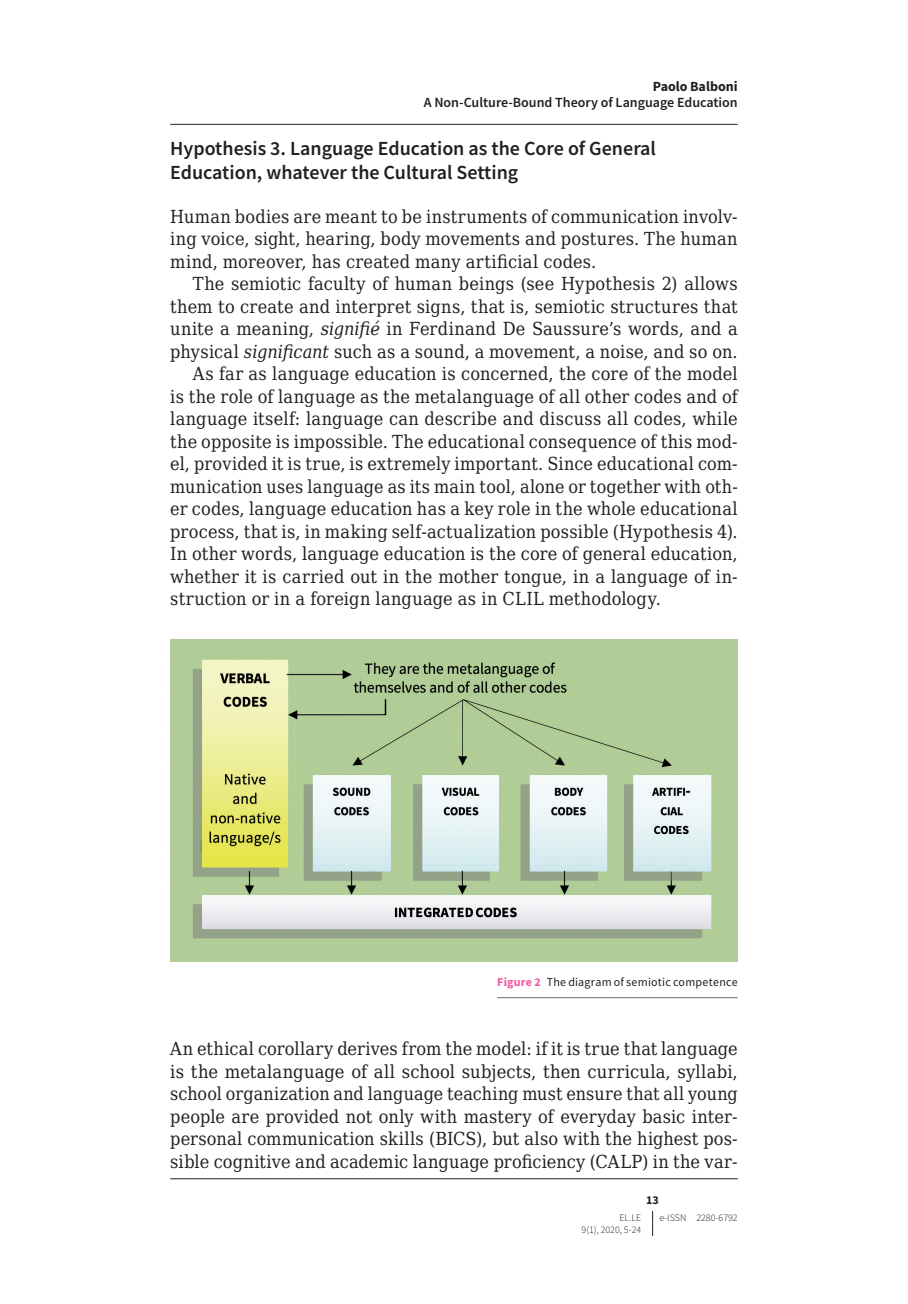
<style>
.page{position:relative;width:908px;height:1304px;background:#fff}
.page>*{position:absolute;margin:0;border:0;box-sizing:border-box;transform-origin:0 0}
._004-ecf-titolo2-non{font:600 20px/23.8px "Source Sans Pro";color:#231f20}
._032-ecf-para-2{font:18px/22.4px "DejaVu Serif Condensed";letter-spacing:.01em;color:#231f20;text-align:justify}
._031-ecf-para-1{font:18px/22.4px "DejaVu Serif Condensed";letter-spacing:.01em;color:#231f20;text-align:justify}
.t1{font:600 14px "Source Sans Pro";color:#231f20}
.t2{font:700 14px "Source Sans Pro";color:#231f20}
._055e-ecf-figura-did{font:12px "Source Sans Pro";letter-spacing:.02em;color:#231f20}
.t3{font:700 12px "Source Sans Pro";color:#231f20}
.t4{font:300 10px "Source Sans Pro";color:#231f20}
.s1{font-style:italic}
.s2{font-weight:700;color:#ef59a1}
</style>
<div class="page">
<svg style="left:652px;top:1211px;width:1px;height:25px"></svg>
<hr style="left:497px;top:997px;width:240px;height:1px;background:#6c6d70">
<img style="left:170px;top:640px;width:567px;height:321px">
<hr style="left:170px;top:124px;width:567px;height:1px;background:#231f20">
<hr style="left:170px;top:1178px;width:567px;height:1px;background:#231f20">
<p class="t2" style="left:652px;top:77px;width:86px">Paolo Balboni</p>
<p class="t1" style="left:423px;top:94px;width:315px">A Non-Culture-Bound Theory of Language Education</p>
<p class="_004-ecf-titolo2-non" style="left:170px;top:136px;width:487px">Hypothesis 3. Language Education as the Core of General<br>Education, whatever the Cultural Setting</p>
<p class="_031-ecf-para-1" style="left:170px;top:205px;width:568px">Human bodies are meant to be instruments of communication involv&shy;ing voice, sight, hearing, body movements and postures. The human mind, moreover, has created many artificial codes.</p>
<p class="_032-ecf-para-2" style="left:170px;top:272px;width:568px;text-indent:23px">The semiotic faculty of human beings (see Hypothesis 2) allows them to create and interpret signs, that is, semiotic structures that unite a meaning, <span class="s1">signifié</span> in Ferdinand De Saussure’s words, and a physical <span class="s1">significant</span> such as a sound, a movement, a noise, and so on.</p>
<p class="_032-ecf-para-2" style="left:170px;top:362px;width:568px;text-indent:23px">As far as language education is concerned, the core of the model is the role of language as the metalanguage of all other codes and of language itself: language can describe and discuss all codes, while the opposite is impossible. The educational consequence of this mod&shy;el, provided it is true, is extremely important. Since educational com&shy;munication uses language as its main tool, alone or together with oth&shy;er codes, language education has a key role in the whole educational process, that is, in making self-actualization possible (Hypothesis 4).<br>In other words, language education is the core of general education, whether it is carried out in the mother tongue, in a language of in&shy;struction or in a foreign language as in CLIL methodology.</p>
<p class="_055e-ecf-figura-did" style="left:497px;top:975px;width:242px"><span class="s2">Figure 2</span> The diagram of semiotic competence</p>
<p class="_031-ecf-para-1" style="left:170px;top:1037px;width:569px">An ethical corollary derives from the model: if it is true that language is the metalanguage of all school subjects, then curricula, syllabi, school organization and language teaching must ensure that all young people are provided not only with mastery of everyday basic inter&shy;personal communication skills (BICS), but also with the highest pos&shy;sible cognitive and academic language proficiency (CALP) in the var-</p>
<p class="t3" style="left:646px;top:1192px;width:14px">13</p>
<p class="t4" style="left:619px;top:1211px;width:23px">EL.LE</p>
<p class="t4" style="left:659px;top:1211px;width:80px">e-ISSN 2280-6792</p>
<p class="t4" style="left:581px;top:1224px;width:61px">9(1), 2020, 5-24</p>
</div>
